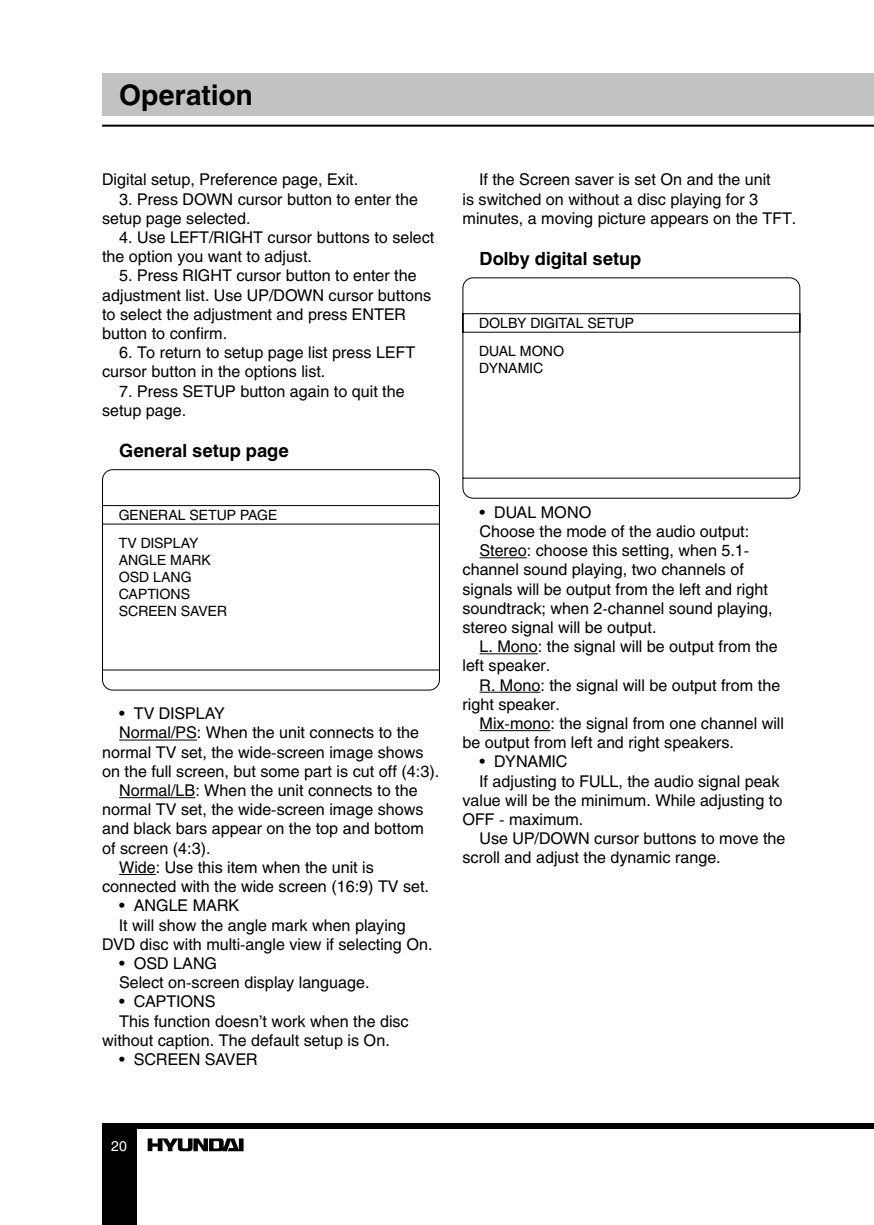
<style>
.page{position:relative;width:874px;height:1225px;background:#fff}
.page>*{position:absolute;margin:0;border:0;box-sizing:border-box;transform-origin:0 0}
.t1{font:700 28px "Helios";color:#000}
.t2{font:700 18px "Helios";color:#000}
.t3{font:16px/19.2px "Helios";color:#000}
.t4{font:14px/16.8px "Helios";color:#000}
.t5{font:14px "Helios";color:#fff}
</style>
<div class="page">
<hr style="left:102px;top:125px;width:771px;height:2px;background:#000">
<div style="left:102px;top:1122px;width:771px;height:6px;background:#000"></div>
<div style="left:102px;top:1123px;width:34px;height:102px;background:#000"></div>
<div style="left:102px;top:74px;width:771px;height:42px;background:#c1c2c4"></div>
<svg style="left:148px;top:1138px;width:95px;height:13px"></svg>
<hr style="left:119px;top:739px;width:78px;height:1px;background:#000">
<hr style="left:119px;top:797px;width:76px;height:1px;background:#000">
<hr style="left:119px;top:874px;width:37px;height:1px;background:#000">
<svg style="left:102px;top:469px;width:338px;height:222px"></svg>
<hr style="left:479px;top:557px;width:47px;height:1px;background:#000">
<hr style="left:479px;top:653px;width:58px;height:1px;background:#000">
<hr style="left:479px;top:692px;width:61px;height:1px;background:#000">
<hr style="left:479px;top:730px;width:71px;height:1px;background:#000">
<svg style="left:462px;top:277px;width:338px;height:222px"></svg>
<h1 class="t1" style="left:119px;top:79px;width:135px">Operation</h1>
<p class="t3" style="left:102px;top:170px;width:257px">Digital setup, Preference page, Exit.</p>
<p class="t3" style="left:102px;top:189px;width:317px;text-indent:17px">3. Press DOWN cursor button to enter the setup page selected.</p>
<p class="t3" style="left:102px;top:228px;width:333px;text-indent:17px">4. Use LEFT/RIGHT cursor buttons to select the option you want to adjust.</p>
<p class="t3" style="left:102px;top:266px;width:330px;text-indent:17px">5. Press RIGHT cursor button to enter the adjustment list. Use UP/DOWN cursor buttons to select the adjustment and press ENTER button to confirm.</p>
<p class="t3" style="left:102px;top:343px;width:314px;text-indent:17px">6. To return to setup page list press LEFT cursor button in the options list.</p>
<p class="t3" style="left:102px;top:381px;width:304px;text-indent:17px">7. Press SETUP button again to quit the setup page.</p>
<p class="t2" style="left:119px;top:439px;width:171px">General setup page</p>
<p class="t4" style="left:119px;top:500px;width:160px;line-height:28.4px">GENERAL SETUP PAGE<br>TV DISPLAY</p>
<p class="t4" style="left:119px;top:551px;width:110px">ANGLE MARK<br>OSD LANG<br>CAPTIONS<br>SCREEN SAVER</p>
<p class="t3" style="left:119px;top:704px;width:107px">• TV DISPLAY</p>
<p class="t3" style="left:119px;top:723px;width:301px">Normal/PS: When the unit connects to the</p>
<p class="t3" style="left:102px;top:742px;width:323px">normal TV set, the wide-screen image shows</p>
<p class="t3" style="left:102px;top:761px;width:338px">on the full screen, but some part is cut off (4:3).</p>
<p class="t3" style="left:119px;top:780px;width:300px">Normal/LB: When the unit connects to the</p>
<p class="t3" style="left:102px;top:800px;width:323px">normal TV set, the wide-screen image shows</p>
<p class="t3" style="left:102px;top:819px;width:323px">and black bars appear on the top and bottom</p>
<p class="t3" style="left:102px;top:838px;width:110px">of screen (4:3).</p>
<p class="t3" style="left:119px;top:857px;width:256px">Wide: Use this item when the unit is</p>
<p class="t3" style="left:102px;top:876px;width:328px">connected with the wide screen (16:9) TV set.</p>
<p class="t3" style="left:119px;top:896px;width:121px">• ANGLE MARK</p>
<p class="t3" style="left:119px;top:915px;width:288px">It will show the angle mark when playing</p>
<p class="t3" style="left:102px;top:934px;width:332px">DVD disc with multi-angle view if selecting On.</p>
<p class="t3" style="left:119px;top:953px;width:252px">• OSD LANG<br>Select on-screen display language.</p>
<p class="t3" style="left:119px;top:992px;width:98px">• CAPTIONS</p>
<p class="t3" style="left:119px;top:1011px;width:291px">This function doesn’t work when the disc</p>
<p class="t3" style="left:102px;top:1030px;width:289px">without caption. The default setup is On.</p>
<p class="t3" style="left:119px;top:1049px;width:140px">• SCREEN SAVER</p>
<p class="t3" style="left:462px;top:170px;width:335px;text-indent:17px">If the Screen saver is set On and the unit<br>is switched on without a disc playing for 3 minutes, a moving picture appears on the TFT.</p>
<p class="t2" style="left:479px;top:248px;width:163px">Dolby digital setup</p>
<p class="t4" style="left:479px;top:309px;width:156px;line-height:28.4px">DOLBY DIGITAL SETUP<br>DUAL MONO</p>
<p class="t4" style="left:479px;top:360px;width:66px">DYNAMIC</p>
<p class="t3" style="left:479px;top:502px;width:113px">• DUAL MONO</p>
<p class="t3" style="left:479px;top:521px;width:271px">Choose the mode of the audio output:</p>
<p class="t3" style="left:479px;top:541px;width:271px">Stereo: choose this setting, when 5.1-</p>
<p class="t3" style="left:462px;top:560px;width:283px">channel sound playing, two channels of</p>
<p class="t3" style="left:462px;top:579px;width:307px">signals will be output from the left and right</p>
<p class="t3" style="left:462px;top:598px;width:311px">soundtrack; when 2-channel sound playing,</p>
<p class="t3" style="left:462px;top:617px;width:195px">stereo signal will be output.</p>
<p class="t3" style="left:479px;top:637px;width:299px">L. Mono: the signal will be output from the</p>
<p class="t3" style="left:462px;top:656px;width:89px">left speaker.</p>
<p class="t3" style="left:479px;top:675px;width:302px">R. Mono: the signal will be output from the</p>
<p class="t3" style="left:462px;top:694px;width:99px">right speaker.</p>
<p class="t3" style="left:479px;top:713px;width:306px">Mix-mono: the signal from one channel will</p>
<p class="t3" style="left:462px;top:733px;width:273px">be output from left and right speakers.</p>
<p class="t3" style="left:479px;top:752px;width:89px">• DYNAMIC</p>
<p class="t3" style="left:479px;top:771px;width:301px">If adjusting to FULL, the audio signal peak</p>
<p class="t3" style="left:462px;top:790px;width:321px">value will be the minimum. While adjusting to</p>
<p class="t3" style="left:462px;top:809px;width:122px">OFF - maximum.</p>
<p class="t3" style="left:479px;top:829px;width:307px">Use UP/DOWN cursor buttons to move the</p>
<p class="t3" style="left:462px;top:848px;width:259px">scroll and adjust the dynamic range.</p>
<p class="t5" style="left:111px;top:1138px;width:17px">20</p>
</div>
